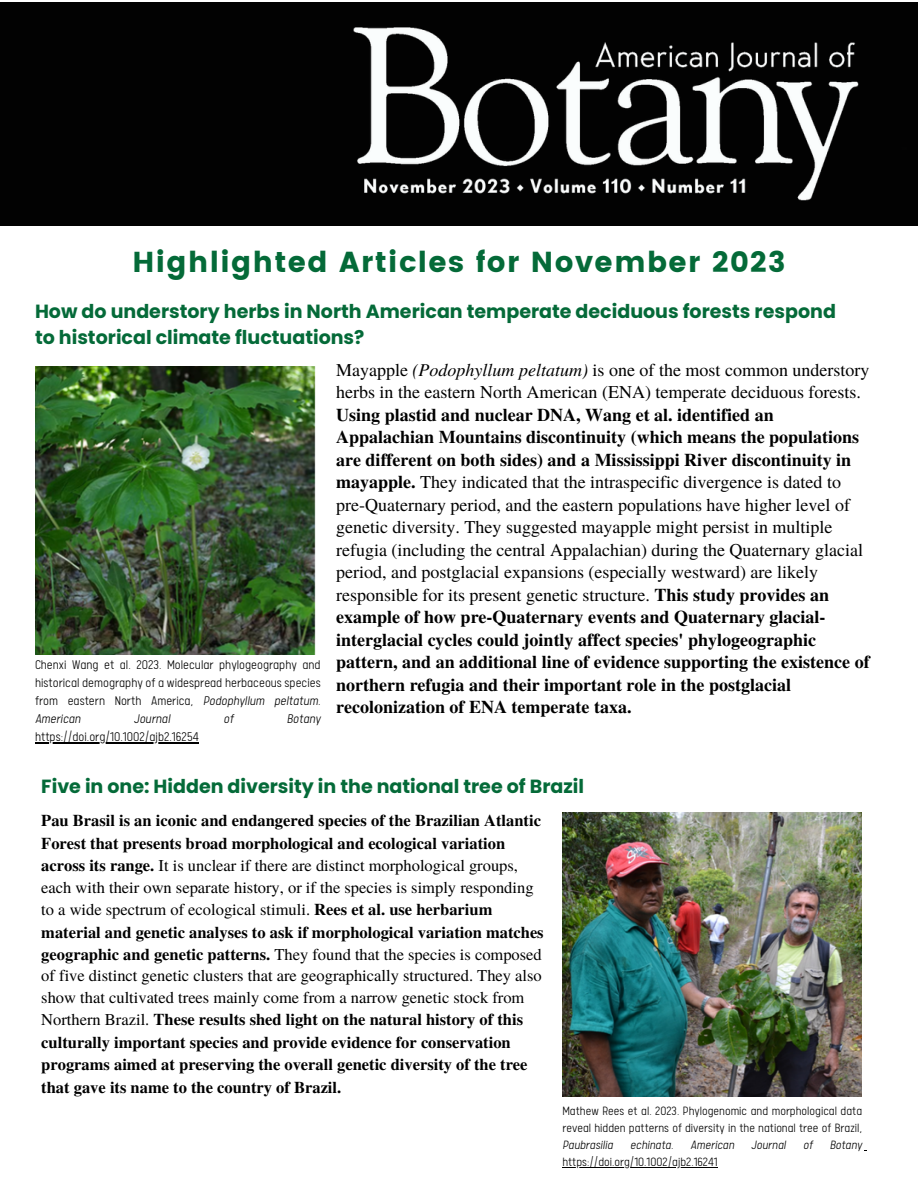
<style>
.page{position:relative;width:918px;height:1188px;background:#fff}
.page>*{position:absolute;margin:0;border:0;box-sizing:border-box;transform-origin:0 0}
.t1{font:28.8px "Poppins";letter-spacing:.05em;color:#046a38}
.t2{font:700 19.05px/25.8px "Poppins";color:#046a38}
.t3{font:700 18px/22.5px "Te X Gyre Termes";color:#000}
.t4{font:700 16.5px/22.2px "Te X Gyre Termes";color:#000}
.t5{font:300 14.1px/18px "Calps Sans";color:#000;text-align:justify}
.t6{font:italic 300 14.1px "Calps Sans";color:#000}
.t7{font:300 13.5px/17px "Calps Sans";color:#000;text-align:justify}
.t8{font:italic 300 13.5px "Calps Sans";color:#000}
.s1{font-weight:400}
.s2{font-weight:400;font-style:italic}
.s3{font-style:italic}
</style>
<div class="page">
<img style="left:0;top:2px;width:918px;height:223px">
<img style="left:35px;top:367px;width:280px;height:288px">
<hr style="left:35px;top:743px;width:164px;height:1px;background:#000">
<img style="left:562px;top:813px;width:300px;height:283px">
<hr style="left:562px;top:1167px;width:156px;height:1px;background:#000">
<p class="t1" style="left:132px;top:245px;width:655px">Highlighted Articles for November 2023</p>
<p class="t2" style="left:35px;top:298px;width:802px">How do understory herbs in North American temperate deciduous forests respond to historical climate fluctuations?</p>
<p class="t3" style="left:336px;top:358px;width:535px"><span class="s1">Mayapple</span> <span class="s2">(Podophyllum peltatum)</span> <span class="s1">is one of the most common understory herbs in the eastern North American (ENA) temperate deciduous forests.<br></span>Using plastid and nuclear DNA, Wang et al. identified an Appalachian Mountains discontinuity (which means the populations are different on both sides) and a Mississippi River discontinuity in mayapple. <span class="s1">They indicated that the intraspecific divergence is dated to pre-Quaternary period, and the eastern populations have higher level of genetic diversity. They suggested mayapple might persist in multiple refugia (including the central Appalachian) during the Quaternary glacial period, and postglacial expansions (especially westward) are likely responsible for its present genetic structure.</span> This study provides an example of how pre-Quaternary events and Quaternary glacial&shy;interglacial cycles could jointly affect species' phylogeographic pattern, and an additional line of evidence supporting the existence of northern refugia and their important role in the postglacial recolonization of ENA temperate taxa.</p>
<p class="t5" style="left:35px;top:658px;width:287px">Chenxi Wang et al. 2023. Molecular phylogeography and historical demography of a widespread herbaceous species from eastern North America, <span class="s3">Podophyllum peltatum.<br>American</span></p>
<p class="t6" style="left:134px;top:713px;width:38px">Journal</p>
<p class="t6" style="left:223px;top:713px;width:11px">of</p>
<p class="t6" style="left:287px;top:713px;width:35px">Botany</p>
<p class="t5" style="left:35px;top:730px;width:165px">https://doi.org/10.1002/ajb2.16254</p>
<p class="t2" style="left:41px;top:773px;width:544px">Five in one: Hidden diversity in the national tree of Brazil</p>
<p class="t4" style="left:41px;top:809px;width:504px">Pau Brasil is an iconic and endangered species of the Brazilian Atlantic Forest that presents broad morphological and ecological variation across its range. <span class="s1">It is unclear if there are distinct morphological groups, each with their own separate history, or if the species is simply responding to a wide spectrum of ecological stimuli.</span> Rees et al. use herbarium material and genetic analyses to ask if morphological variation matches geographic and genetic patterns. <span class="s1">They found that the species is composed of five distinct genetic clusters that are geographically structured. They also show that cultivated trees mainly come from a narrow genetic stock from Northern Brazil.</span> These results shed light on the natural history of this culturally important species and provide evidence for conservation programs aimed at preserving the overall genetic diversity of the tree that gave its name to the country of Brazil.</p>
<p class="t7" style="left:562px;top:1104px;width:301px">Mathew Rees et al. 2023. Phylogenomic and morphological data reveal hidden patterns of diversity in the national tree of Brazil, <span class="s3">Paubrasilia</span></p>
<p class="t8" style="left:630px;top:1139px;width:45px">echinata.</p>
<p class="t8" style="left:690px;top:1139px;width:45px">American</p>
<p class="t8" style="left:751px;top:1139px;width:36px">Journal</p>
<p class="t8" style="left:803px;top:1139px;width:11px">of</p>
<p class="t8" style="left:830px;top:1139px;width:34px">Botany</p>
<p class="t7" style="left:562px;top:1155px;width:157px">https://doi.org/10.1002/ajb2.16241</p>
</div>
